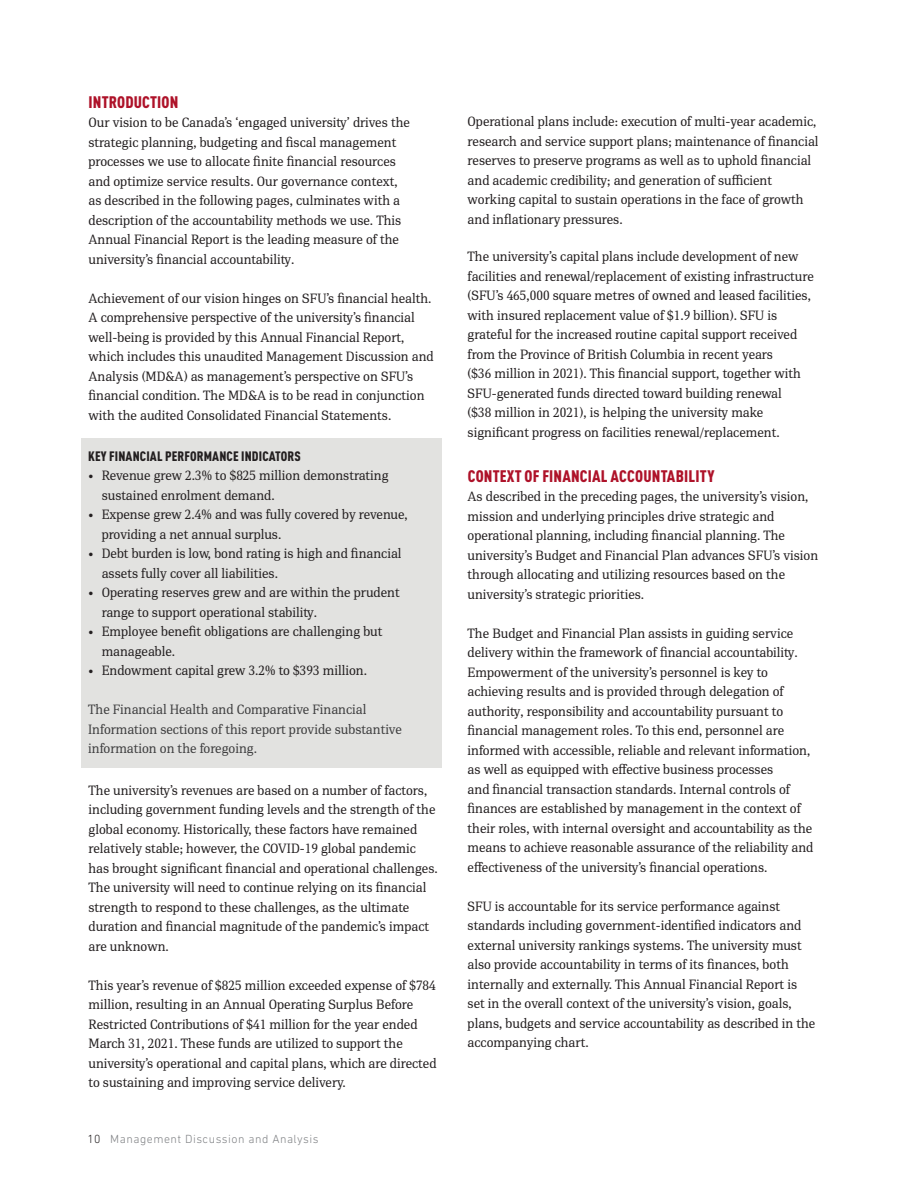
<style>
.page{position:relative;width:918px;height:1188px;background:#fff}
.page>*{position:absolute;margin:0;border:0;box-sizing:border-box;transform-origin:0 0}
.Sub-heads__call-outs{font:900 condensed 16.5px "DIN Pro";letter-spacing:.01em;color:#ae1229}
.body_copy{font:13.5px/19.5px "PFDIN Serif";color:#231f20}
.Body_copy_and_call-o{font:13.5px/19.5px "PFDIN Serif";color:#3e3e3f}
.Sub-heads__black__H2{font:900 condensed 13.5px "DIN Pro";letter-spacing:.01em;color:#231f20}
.t1{font:300 12px "DIN Next LT Pro";letter-spacing:.04em;color:#808285}
.s1{color:#231f20}
</style>
<div class="page">
<div style="left:81px;top:438px;width:361px;height:330px;background:#e2e2e0"></div>
<p class="Sub-heads__call-outs" style="left:89px;top:89px;width:91px">INTRODUCTION</p>
<p class="body_copy" style="left:89px;top:113px;width:323px">Our vision to be Canada’s ‘engaged university’ drives the strategic planning, budgeting and fiscal management processes we use to allocate finite financial resources and optimize service results. Our governance context, as described in the following pages, culminates with a description of the accountability methods we use. This Annual Financial Report is the leading measure of the</p>
<p class="body_copy" style="left:89px;top:249px;width:207px">university’s financial accountability.</p>
<p class="body_copy" style="left:89px;top:288px;width:345px">Achievement of our vision hinges on SFU’s financial health.<br>A comprehensive perspective of the university’s financial</p>
<p class="body_copy" style="left:89px;top:327px;width:347px">well-being is provided by this Annual Financial Report, which includes this unaudited Management Discussion and</p>
<p class="body_copy" style="left:89px;top:366px;width:338px">Analysis (MD&amp;A) as management’s perspective on SFU’s financial condition. The MD&amp;A is to be read in conjunction with the audited Consolidated Financial Statements.</p>
<p class="Sub-heads__black__H2" style="left:88px;top:446px;width:214px">KEY FINANCIAL PERFORMANCE INDICATORS</p>
<p class="body_copy" style="left:102px;top:466px;width:288px;text-indent:-14px">• Revenue grew 2.3% to $825 million demonstrating sustained enrolment demand.</p>
<p class="body_copy" style="left:102px;top:505px;width:308px;text-indent:-14px">• Expense grew 2.4% and was fully covered by revenue, providing a net annual surplus.</p>
<p class="body_copy" style="left:102px;top:544px;width:301px;text-indent:-14px">• Debt burden is low, bond rating is high and financial assets fully cover all liabilities.</p>
<p class="body_copy" style="left:102px;top:583px;width:300px;text-indent:-14px">• Operating reserves grew and are within the prudent range to support operational stability.</p>
<p class="body_copy" style="left:102px;top:622px;width:282px;text-indent:-14px">• Employee benefit obligations are challenging but manageable.</p>
<p class="body_copy" style="left:88px;top:661px;width:280px">• Endowment capital grew 3.2% to $393 million.</p>
<p class="Body_copy_and_call-o" style="left:88px;top:700px;width:315px">The Financial Health and Comparative Financial<br>Information sections of this report provide substantive information on the foregoing.</p>
<p class="body_copy" style="left:89px;top:780px;width:351px">The university’s revenues are based on a number of factors, including government funding levels and the strength of the global economy. Historically, these factors have remained relatively stable; however, the COVID-19 global pandemic has brought significant financial and operational challenges.<br>The university will need to continue relying on its financial strength to respond to these challenges, as the ultimate duration and financial magnitude of the pandemic’s impact are unknown.</p>
<p class="body_copy" style="left:89px;top:975px;width:349px">This year’s revenue of $825 million exceeded expense of $784 million, resulting in an Annual Operating Surplus Before Restricted Contributions of $41 million for the year ended March 31, 2021. These funds are utilized to support the university’s operational and capital plans, which are directed to sustaining and improving service delivery.</p>
<p class="t1" style="left:87px;top:1132px;width:233px"><span class="s1">10</span> Management Discussion and Analysis</p>
<p class="body_copy" style="left:468px;top:112px;width:353px">Operational plans include: execution of multi-year academic, research and service support plans; maintenance of financial</p>
<p class="body_copy" style="left:468px;top:151px;width:345px">reserves to preserve programs as well as to uphold financial and academic credibility; and generation of sufficient working capital to sustain operations in the face of growth and inflationary pressures.</p>
<p class="body_copy" style="left:468px;top:247px;width:348px">The university’s capital plans include development of new facilities and renewal/replacement of existing infrastructure (SFU’s 465,000 square metres of owned and leased facilities, with insured replacement value of $1.9 billion). SFU is grateful for the increased routine capital support received from the Province of British Columbia in recent years<br>($36 million in 2021). This financial support, together with SFU-generated funds directed toward building renewal<br>($38 million in 2021), is helping the university make significant progress on facilities renewal/replacement.</p>
<p class="Sub-heads__call-outs" style="left:468px;top:463px;width:248px">CONTEXT OF FINANCIAL ACCOUNTABILITY</p>
<p class="body_copy" style="left:468px;top:487px;width:352px">As described in the preceding pages, the university’s vision, mission and underlying principles drive strategic and operational planning, including financial planning. The university’s Budget and Financial Plan advances SFU’s vision through allocating and utilizing resources based on the university’s strategic priorities.</p>
<p class="body_copy" style="left:468px;top:623px;width:347px">The Budget and Financial Plan assists in guiding service delivery within the framework of financial accountability.<br>Empowerment of the university’s personnel is key to achieving results and is provided through delegation of authority, responsibility and accountability pursuant to financial management roles. To this end, personnel are informed with accessible, reliable and relevant information, as well as equipped with effective business processes<br>and financial transaction standards. Internal controls of finances are established by management in the context of their roles, with internal oversight and accountability as the means to achieve reasonable assurance of the reliability and effectiveness of the university’s financial operations.</p>
<p class="body_copy" style="left:468px;top:896px;width:349px">SFU is accountable for its service performance against standards including government-identified indicators and external university rankings systems. The university must also provide accountability in terms of its finances, both internally and externally. This Annual Financial Report is set in the overall context of the university’s vision, goals, plans, budgets and service accountability as described in the accompanying chart.</p>
</div>
